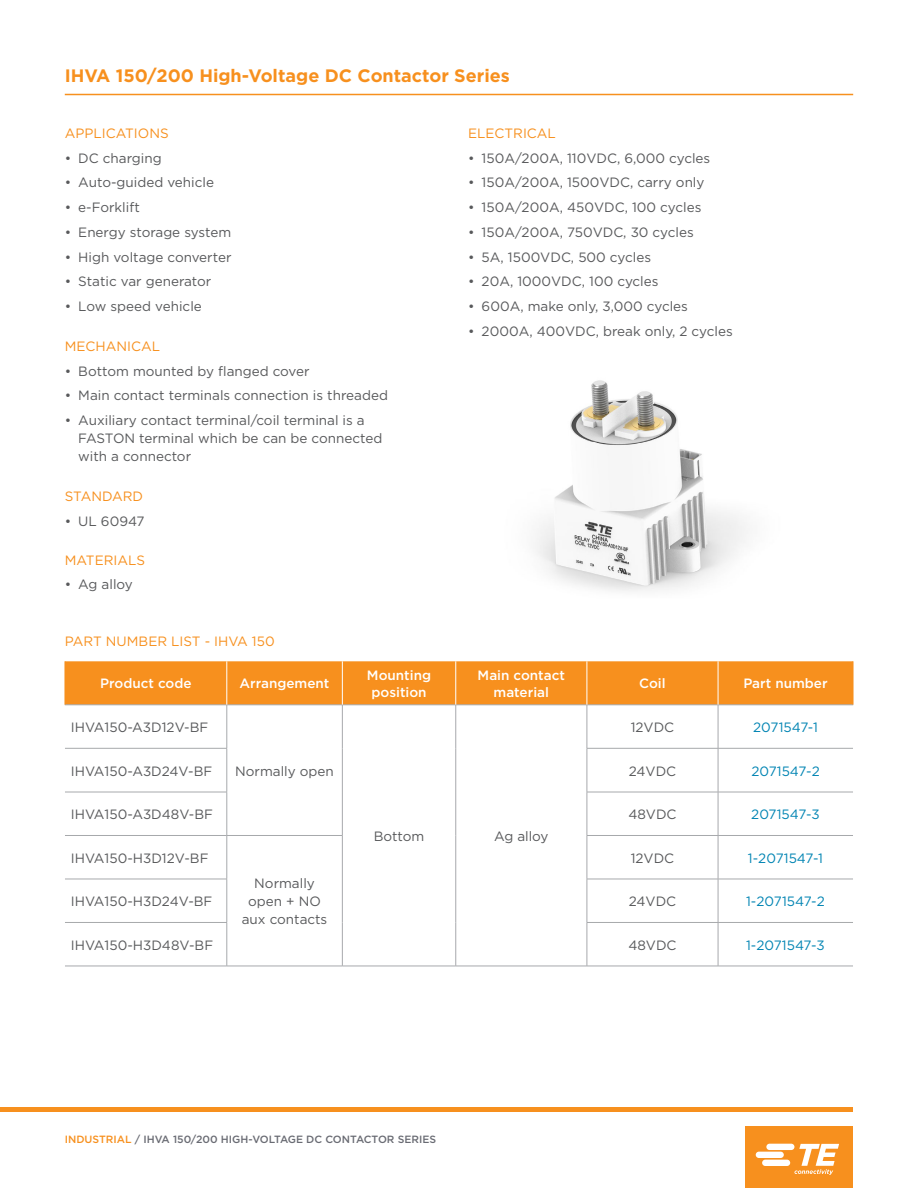
<style>
.page{position:relative;width:918px;height:1188px;background:#fff}
.page>*{position:absolute;margin:0;border:0;box-sizing:border-box;transform-origin:0 0}
.t1{font:700 18px "Gotham";color:#f7901e}
.t2{font:13.5px/18px "Gotham";color:#58595b}
.t3{font:13.5px "Gotham";color:#f7901e}
.t4{font:500 13.5px/16.2px "Gotham";color:#fff;text-align:center}
.t5{font:13.5px "Gotham";color:#0084b3}
.t6{font:500 10.5px "Gotham";color:#696b73}
.s1{color:#f7901e}
</style>
<div class="page">
<hr style="left:0;top:1107px;width:853px;height:4px;background:#f7901e">
<div style="left:745px;top:1126px;width:108px;height:62px;background:#f7901e"></div>
<svg style="left:756px;top:1144px;width:83px;height:31px"></svg>
<hr style="left:65px;top:94px;width:788px;height:1px;background:#f7901e">
<div style="left:66px;top:661px;width:787px;height:44px;background:#f7901e"></div>
<hr style="left:65px;top:705px;width:162px;height:1px;background:#a7a9ac">
<hr style="left:227px;top:705px;width:115px;height:1px;background:#a7a9ac">
<hr style="left:227px;top:705px;width:1px;height:43px;background:#a7a9ac">
<hr style="left:342px;top:705px;width:114px;height:1px;background:#a7a9ac">
<hr style="left:342px;top:705px;width:1px;height:43px;background:#a7a9ac">
<hr style="left:456px;top:705px;width:131px;height:1px;background:#a7a9ac">
<hr style="left:456px;top:705px;width:1px;height:43px;background:#a7a9ac">
<hr style="left:587px;top:705px;width:131px;height:1px;background:#a7a9ac">
<hr style="left:587px;top:705px;width:1px;height:43px;background:#a7a9ac">
<hr style="left:718px;top:705px;width:135px;height:1px;background:#a7a9ac">
<hr style="left:718px;top:705px;width:1px;height:43px;background:#a7a9ac">
<hr style="left:65px;top:748px;width:162px;height:1px;background:#a7a9ac">
<hr style="left:227px;top:748px;width:1px;height:44px;background:#a7a9ac">
<hr style="left:342px;top:748px;width:1px;height:44px;background:#a7a9ac">
<hr style="left:456px;top:748px;width:1px;height:44px;background:#a7a9ac">
<hr style="left:587px;top:748px;width:131px;height:1px;background:#a7a9ac">
<hr style="left:587px;top:748px;width:1px;height:44px;background:#a7a9ac">
<hr style="left:718px;top:748px;width:135px;height:1px;background:#a7a9ac">
<hr style="left:718px;top:748px;width:1px;height:44px;background:#a7a9ac">
<hr style="left:65px;top:792px;width:162px;height:1px;background:#a7a9ac">
<hr style="left:227px;top:792px;width:1px;height:43px;background:#a7a9ac">
<hr style="left:342px;top:792px;width:1px;height:43px;background:#a7a9ac">
<hr style="left:456px;top:792px;width:1px;height:43px;background:#a7a9ac">
<hr style="left:587px;top:792px;width:131px;height:1px;background:#a7a9ac">
<hr style="left:587px;top:792px;width:1px;height:43px;background:#a7a9ac">
<hr style="left:718px;top:792px;width:135px;height:1px;background:#a7a9ac">
<hr style="left:718px;top:792px;width:1px;height:43px;background:#a7a9ac">
<hr style="left:65px;top:835px;width:162px;height:1px;background:#a7a9ac">
<hr style="left:227px;top:835px;width:116px;height:1px;background:#a7a9ac">
<hr style="left:227px;top:836px;width:1px;height:43px;background:#a7a9ac">
<hr style="left:342px;top:836px;width:1px;height:43px;background:#a7a9ac">
<hr style="left:456px;top:835px;width:1px;height:44px;background:#a7a9ac">
<hr style="left:587px;top:835px;width:131px;height:1px;background:#a7a9ac">
<hr style="left:587px;top:836px;width:1px;height:43px;background:#a7a9ac">
<hr style="left:718px;top:835px;width:135px;height:1px;background:#a7a9ac">
<hr style="left:718px;top:836px;width:1px;height:43px;background:#a7a9ac">
<hr style="left:65px;top:879px;width:162px;height:1px;background:#a7a9ac">
<hr style="left:227px;top:879px;width:1px;height:43px;background:#a7a9ac">
<hr style="left:342px;top:879px;width:1px;height:43px;background:#a7a9ac">
<hr style="left:456px;top:879px;width:1px;height:43px;background:#a7a9ac">
<hr style="left:587px;top:879px;width:131px;height:1px;background:#a7a9ac">
<hr style="left:587px;top:879px;width:1px;height:43px;background:#a7a9ac">
<hr style="left:718px;top:879px;width:135px;height:1px;background:#a7a9ac">
<hr style="left:718px;top:879px;width:1px;height:43px;background:#a7a9ac">
<hr style="left:65px;top:922px;width:162px;height:1px;background:#a7a9ac">
<hr style="left:227px;top:923px;width:1px;height:43px;background:#a7a9ac">
<hr style="left:342px;top:922px;width:1px;height:44px;background:#a7a9ac">
<hr style="left:456px;top:922px;width:1px;height:44px;background:#a7a9ac">
<hr style="left:587px;top:922px;width:131px;height:1px;background:#a7a9ac">
<hr style="left:587px;top:923px;width:1px;height:43px;background:#a7a9ac">
<hr style="left:718px;top:922px;width:135px;height:1px;background:#a7a9ac">
<hr style="left:718px;top:923px;width:1px;height:43px;background:#a7a9ac">
<hr style="left:65px;top:966px;width:162px;height:1px;background:#a7a9ac">
<hr style="left:227px;top:966px;width:115px;height:1px;background:#a7a9ac">
<hr style="left:342px;top:966px;width:114px;height:1px;background:#a7a9ac">
<hr style="left:456px;top:966px;width:131px;height:1px;background:#a7a9ac">
<hr style="left:587px;top:966px;width:131px;height:1px;background:#a7a9ac">
<hr style="left:718px;top:966px;width:135px;height:1px;background:#a7a9ac">
<hr style="left:227px;top:661px;width:1px;height:44px;background:#fff">
<hr style="left:342px;top:661px;width:1px;height:44px;background:#fff">
<hr style="left:456px;top:661px;width:1px;height:44px;background:#fff">
<hr style="left:587px;top:661px;width:1px;height:44px;background:#fff">
<hr style="left:718px;top:661px;width:1px;height:44px;background:#fff">
<hr style="left:65px;top:661px;width:1px;height:44px;background:#f7901e">
<hr style="left:853px;top:661px;width:1px;height:44px;background:#f7901e">
<img style="left:535px;top:380px;width:213px;height:211px">
<h1 class="t1" style="left:65px;top:64px;width:447px">IHVA 150/200 High-Voltage DC Contactor Series</h1>
<p class="t3" style="left:65px;top:124px;width:105px">APPLICATIONS</p>
<p class="t2" style="left:65px;top:149px;width:98px">• DC charging</p>
<p class="t2" style="left:65px;top:173px;width:151px">• Auto-guided vehicle</p>
<p class="t2" style="left:65px;top:198px;width:77px">• e-Forklift</p>
<p class="t2" style="left:65px;top:223px;width:168px">• Energy storage system</p>
<p class="t2" style="left:65px;top:248px;width:168px">• High voltage converter</p>
<p class="t2" style="left:65px;top:272px;width:148px">• Static var generator</p>
<p class="t2" style="left:65px;top:297px;width:139px">• Low speed vehicle</p>
<p class="t3" style="left:65px;top:337px;width:97px">MECHANICAL</p>
<p class="t2" style="left:65px;top:362px;width:246px">• Bottom mounted by flanged cover</p>
<p class="t2" style="left:65px;top:386px;width:325px">• Main contact terminals connection is threaded</p>
<p class="t2" style="left:78px;top:411px;width:306px;text-indent:-14px">• Auxiliary contact terminal/coil terminal is a<br>FASTON terminal which be can be connected with a connector</p>
<p class="t3" style="left:65px;top:488px;width:80px">STANDARD</p>
<p class="t2" style="left:65px;top:512px;width:81px">• UL 60947</p>
<p class="t3" style="left:65px;top:551px;width:82px">MATERIALS</p>
<p class="t2" style="left:65px;top:575px;width:70px">• Ag alloy</p>
<p class="t3" style="left:65px;top:633px;width:211px">PART NUMBER LIST - IHVA 150</p>
<p class="t3" style="left:468px;top:124px;width:89px">ELECTRICAL</p>
<p class="t2" style="left:468px;top:149px;width:244px">• 150A/200A, 110VDC, 6,000 cycles</p>
<p class="t2" style="left:468px;top:173px;width:238px">• 150A/200A, 1500VDC, carry only</p>
<p class="t2" style="left:468px;top:198px;width:235px">• 150A/200A, 450VDC, 100 cycles</p>
<p class="t2" style="left:468px;top:223px;width:227px">• 150A/200A, 750VDC, 30 cycles</p>
<p class="t2" style="left:468px;top:248px;width:184px">• 5A, 1500VDC, 500 cycles</p>
<p class="t2" style="left:468px;top:272px;width:192px">• 20A, 1000VDC, 100 cycles</p>
<p class="t2" style="left:468px;top:297px;width:221px">• 600A, make only, 3,000 cycles</p>
<p class="t2" style="left:468px;top:322px;width:266px">• 2000A, 400VDC, break only, 2 cycles</p>
<p class="t4" style="left:100px;top:675px;width:93px">Product code</p>
<p class="t4" style="left:240px;top:675px;width:91px">Arrangement</p>
<p class="t4" style="left:367px;top:667px;width:66px">Mounting position</p>
<p class="t4" style="left:478px;top:667px;width:89px">Main contact material</p>
<p class="t4" style="left:639px;top:675px;width:28px">Coil</p>
<p class="t4" style="left:743px;top:675px;width:86px">Part number</p>
<p class="t2" style="left:71px;top:718px;width:139px">IHVA150-A3D12V-BF</p>
<p class="t2" style="left:235px;top:761px;width:100px">Normally open</p>
<p class="t2" style="left:631px;top:718px;width:45px">12VDC</p>
<p class="t5" style="left:753px;top:719px;width:66px">2071547-1</p>
<p class="t2" style="left:71px;top:761px;width:143px">IHVA150-A3D24V-BF</p>
<p class="t2" style="left:629px;top:761px;width:49px">24VDC</p>
<p class="t5" style="left:751px;top:762px;width:70px">2071547-2</p>
<p class="t2" style="left:71px;top:805px;width:144px">IHVA150-A3D48V-BF</p>
<p class="t2" style="left:628px;top:805px;width:50px">48VDC</p>
<p class="t5" style="left:751px;top:806px;width:70px">2071547-3</p>
<p class="t2" style="left:71px;top:849px;width:139px">IHVA150-H3D12V-BF</p>
<p class="t2" style="left:242px;top:874px;width:87px;text-align:center">Normally open + NO aux contacts</p>
<p class="t2" style="left:374px;top:827px;width:52px">Bottom</p>
<p class="t2" style="left:494px;top:827px;width:56px">Ag alloy</p>
<p class="t2" style="left:631px;top:849px;width:45px">12VDC</p>
<p class="t5" style="left:748px;top:849px;width:77px">1-2071547-1</p>
<p class="t2" style="left:71px;top:892px;width:143px">IHVA150-H3D24V-BF</p>
<p class="t2" style="left:629px;top:892px;width:49px">24VDC</p>
<p class="t5" style="left:746px;top:893px;width:80px">1-2071547-2</p>
<p class="t2" style="left:71px;top:936px;width:144px">IHVA150-H3D48V-BF</p>
<p class="t2" style="left:628px;top:936px;width:50px">48VDC</p>
<p class="t5" style="left:746px;top:936px;width:80px">1-2071547-3</p>
<p class="t6" style="left:65px;top:1132px;width:373px"><span class="s1">INDUSTRIAL</span> / IHVA 150/200 HIGH-VOLTAGE DC CONTACTOR SERIES</p>
</div>
